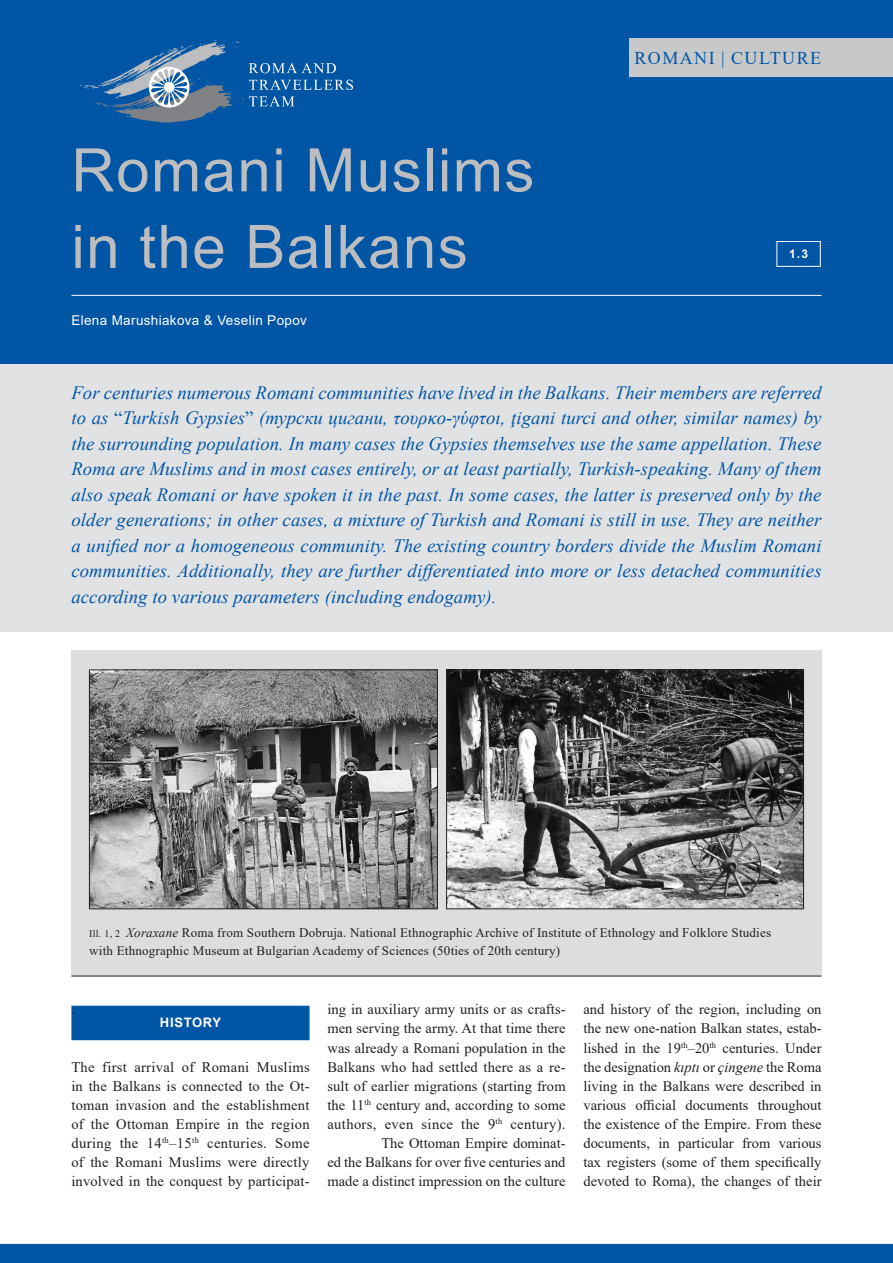
<style>
.page{position:relative;width:893px;height:1263px;background:#fff}
.page>*{position:absolute;margin:0;border:0;box-sizing:border-box;transform-origin:0 0}
.t1{font:60px "Arial";letter-spacing:.025em;color:#bcbdc0}
.t2{font:italic 18.75px/25.5px "Times New Roman";letter-spacing:.005em;color:#0155a5;text-align:justify}
.t3{font:18px "Times New Roman";letter-spacing:.08em;color:#0155a5}
.t4{font:14.55px/19.2px "Times New Roman";letter-spacing:.005em;color:#231f20;text-align:justify}
.t5{font:13.5px "Arial";letter-spacing:.025em;color:#fff}
.t6{font:13.05px "Times New Roman";letter-spacing:.015em;color:#231f20}
.t7{font:700 13.05px "Arial";letter-spacing:.05em;color:#fff}
.t8{font:700 12px "Arial";color:#fff}
.s1{font-style:normal}
.s2{font-size:10.05px}
.s3{font-style:italic}
</style>
<div class="page">
<div style="left:0;top:364px;width:893px;height:267px;background:#e1e2e4"></div>
<div style="left:0;top:1244px;width:893px;height:19px;background:#0155a5"></div>
<div style="left:0;top:0;width:893px;height:364px;background:#0155a5"></div>
<hr style="left:71px;top:295px;width:750px;height:1px;background:#fff">
<div style="left:630px;top:38px;width:263px;height:39px;background:#c7c8ca"></div>
<div style="left:777px;top:241px;width:43px;height:26px;border:1px solid #fff"></div>
<div style="left:71px;top:651px;width:750px;height:325px;background:#dcdddf"></div>
<img style="left:91px;top:672px;width:345px;height:235px">
<div style="left:89px;top:670px;width:349px;height:239px;border:1px solid #231f20"></div>
<img style="left:448px;top:672px;width:354px;height:235px">
<div style="left:446px;top:670px;width:358px;height:239px;border:1px solid #231f20"></div>
<hr style="left:71px;top:976px;width:750px;height:1px;background:#231f20">
<div style="left:71px;top:1006px;width:239px;height:34px;background:#0155a5"></div>
<svg style="left:80px;top:40px;width:273px;height:83px"></svg>
<p class="t1" style="left:71px;top:129px;width:464px">Romani Muslims</p>
<p class="t1" style="left:71px;top:205px;width:398px">in the Balkans</p>
<p class="t5" style="left:71px;top:311px;width:237px">Elena Marushiakova &amp; Veselin Popov</p>
<p class="t3" style="left:634px;top:45px;width:188px">ROMANI | CULTURE</p>
<p class="t8" style="left:789px;top:246px;width:21px">1.3</p>
<p class="t2" style="left:71px;top:379px;width:752px">For centuries numerous Romani communities have lived in the Balkans. Their members are referred to as <span class="s1">“</span>Turkish Gypsies<span class="s1">”</span> (турски цигани, τουρκο-γύφτοι, ţigani turci and other, similar names) by the surrounding population. In many cases the Gypsies themselves use the same appellation. These Roma are Muslims and in most cases entirely, or at least partially, Turkish-speaking. Many of them also speak Romani or have spoken it in the past. In some cases, the latter is preserved only by the older generations; in other cases, a mixture of Turkish and Romani is still in use. They are neither a unified nor a homogeneous community. The existing country borders divide the Muslim Romani communities. Additionally, they are further differentiated into more or less detached communities according to various parameters (including endogamy).</p>
<p class="t6" style="left:89px;top:923px;width:683px"><span class="s2">Ill. 1, 2</span> <span class="s3">Xoraxane</span> Roma from Southern Dobruja. National Ethnographic Archive of Institute of Ethnology and Folklore Studies</p>
<p class="t6" style="left:89px;top:941px;width:472px">with Ethnographic Museum at Bulgarian Academy of Sciences (50ties of 20th century)</p>
<p class="t4" style="left:71px;top:999px;width:5px">.</p>
<p class="t7" style="left:160px;top:1013px;width:63px">HISTORY</p>
<p class="t4" style="left:71px;top:1057px;width:240px">The first arrival of Romani Muslims in the Balkans is connected to the Ot&shy;toman invasion and the establishment of the Ottoman Empire in the region during the 14<sup>th</sup>–15<sup>th</sup> centuries. Some of the Romani Muslims were directly involved in the conquest by participat-</p>
<p class="t4" style="left:327px;top:999px;width:240px">ing in auxiliary army units or as crafts&shy;men serving the army. At that time there was already a Romani population in the Balkans who had settled there as a re&shy;sult of earlier migrations (starting from the 11<sup>th</sup> century and, according to some authors, even since the 9<sup>th</sup> century).</p>
<p class="t4" style="left:327px;top:1133px;width:240px;text-indent:54px">The Ottoman Empire dominat&shy;ed the Balkans for over five centuries and made a distinct impression on the culture</p>
<p class="t4" style="left:583px;top:999px;width:240px">and history of the region, including on the new one-nation Balkan states, estab&shy;lished in the 19<sup>th</sup>–20<sup>th</sup> centuries. Under the designation <span class="s3">kıptı</span> or <span class="s3">çingene</span> the Roma living in the Balkans were described in various official documents throughout the existence of the Empire. From these documents, in particular from various tax registers (some of them specifically devoted to Roma), the changes of their</p>
</div>
